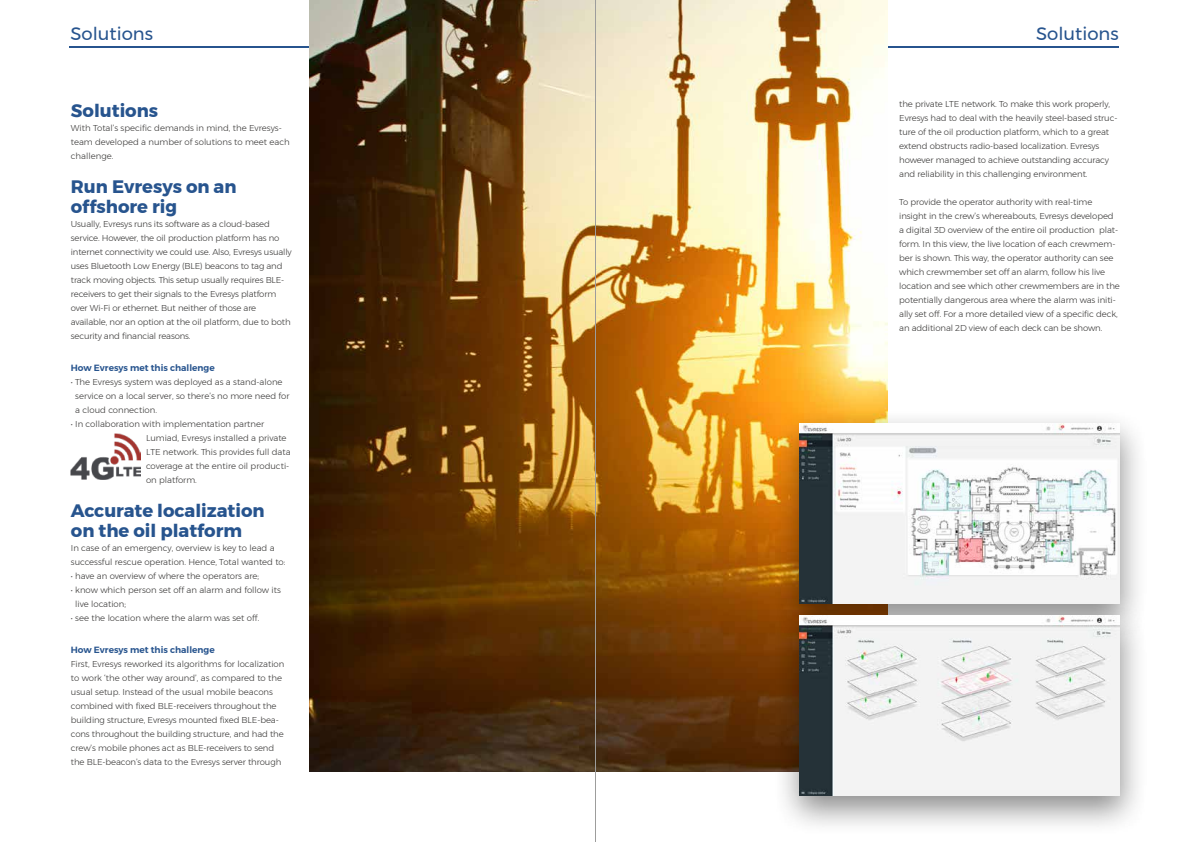
<style>
.page{position:relative;width:1191px;height:842px;background:#fff}
.page>*{position:absolute;margin:0;border:0;box-sizing:border-box;transform-origin:0 0}
.t1{font:700 18px/20px "Montserrat";color:#27548e}
.t2{font:18px "Montserrat";color:#27548e}
.t3{font:600 9px "Montserrat";color:#27548e}
.t4{font:300 8.5px/14px "Montserrat";letter-spacing:-.01em;color:#3b3a39}
</style>
<div class="page">
<hr style="left:69px;top:47px;width:1049px;height:1px;background:#27548e">
<img style="left:309px;top:0;width:578px;height:771px">
<hr style="left:595px;top:0;width:1px;height:842px;background:#9d9d9c">
<img style="left:71px;top:433px;width:69px;height:46px">
<div style="left:772px;top:408px;width:377px;height:237px;background:#000;opacity:.46"></div>
<img style="left:799px;top:424px;width:320px;height:176px">
<div style="left:772px;top:600px;width:377px;height:236px;background:#000;opacity:.46"></div>
<img style="left:799px;top:615px;width:320px;height:180px">
<h1 class="t2" style="left:70px;top:20px;width:84px">Solutions</h1>
<h1 class="t2" style="left:1036px;top:20px;width:84px">Solutions</h1>
<h1 class="t1" style="left:71px;top:100px;width:89px">Solutions</h1>
<p class="t4" style="left:71px;top:120px;width:220px">With Total’s specific demands in mind, the Evresys&shy;team developed a number of solutions to meet each challenge.</p>
<h1 class="t1" style="left:71px;top:176px;width:167px">Run Evresys on an offshore rig</h1>
<p class="t4" style="left:71px;top:216px;width:222px">Usually, Evresys runs its software as a cloud-based service. However, the oil production platform has no internet connectivity we could use. Also, Evresys usually uses Bluetooth Low Energy (BLE) beacons to tag and track moving objects. This setup usually requires BLE&shy;receivers to get their signals to the Evresys platform over Wi-Fi or ethernet. But neither of those are available, nor an option at the oil platform, due to both security and financial reasons.</p>
<p class="t3" style="left:71px;top:360px;width:145px">How Evresys met this challenge</p>
<p class="t4" style="left:75px;top:374px;width:216px;text-indent:-4px">• The Evresys system was deployed as a stand-alone service on a local server, so there’s no more need for a cloud connection.</p>
<p class="t4" style="left:146px;top:416px;width:146px;text-indent:-75px">• In collaboration with implementation partner Lumiad, Evresys installed a private LTE network. This provides full data coverage at the entire oil producti&shy;on platform.</p>
<h1 class="t1" style="left:71px;top:500px;width:195px">Accurate localization on the oil platform</h1>
<p class="t4" style="left:71px;top:540px;width:216px">In case of an emergency, overview is key to lead a successful rescue operation. Hence, Total wanted to:</p>
<p class="t4" style="left:71px;top:568px;width:190px">• have an overview of where the operators are;</p>
<p class="t4" style="left:75px;top:582px;width:207px;text-indent:-4px">• know which person set off an alarm and follow its live location;</p>
<p class="t4" style="left:71px;top:610px;width:190px">• see the location where the alarm was set off.</p>
<p class="t3" style="left:71px;top:642px;width:145px">How Evresys met this challenge</p>
<p class="t4" style="left:71px;top:656px;width:215px">First, Evresys reworked its algorithms for localization to work ‘the other way around’, as compared to the usual setup. Instead of the usual mobile beacons combined with fixed BLE-receivers throughout the building structure, Evresys mounted fixed BLE-bea&shy;cons throughout the building structure, and had the crew’s mobile phones act as BLE-receivers to send the BLE-beacon’s data to the Evresys server through</p>
<p class="t4" style="left:899px;top:97px;width:220px">the private LTE network. To make this work properly, Evresys had to deal with the heavily steel-based struc&shy;ture of the oil production platform, which to a great extend obstructs radio-based localization. Evresys however managed to achieve outstanding accuracy and reliability in this challenging environment.</p>
<p class="t4" style="left:899px;top:195px;width:222px">To provide the operator authority with real-time insight in the crew’s whereabouts, Evresys developed a digital 3D overview of the entire oil production plat&shy;form. In this view, the live location of each crewmem&shy;ber is shown. This way, the operator authority can see which crewmember set off an alarm, follow his live location and see which other crewmembers are in the potentially dangerous area where the alarm was initi&shy;ally set off. For a more detailed view of a specific deck, an additional 2D view of each deck can be shown.</p>
</div>
